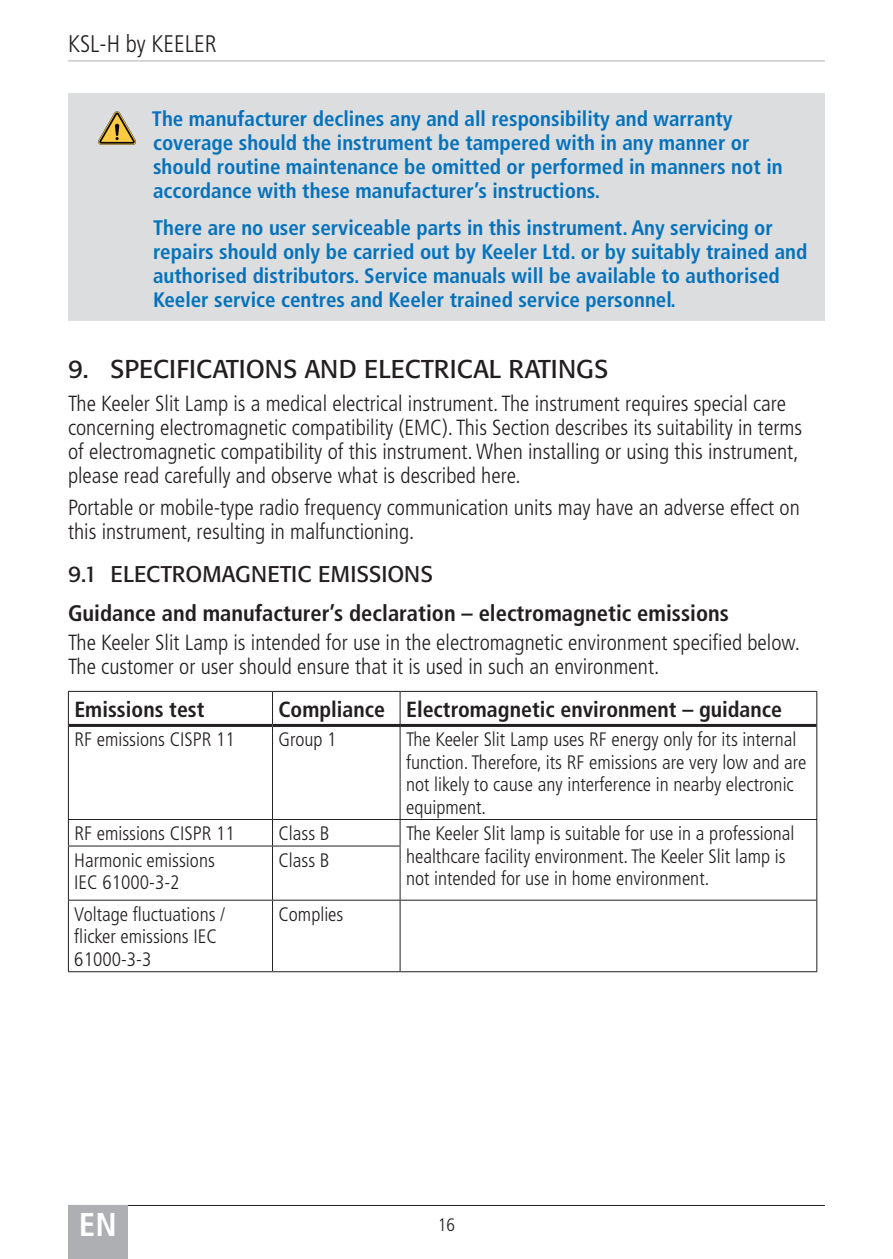
<style>
.page{position:relative;width:893px;height:1259px;background:#fff}
.page>*{position:absolute;margin:0;border:0;box-sizing:border-box;transform-origin:0 0}
.t1{font:700 condensed 33px "Frutiger LT Pro";color:#fff}
.t2{font:25.5px "Formata BQ";color:#231f20}
.t3{font:300 condensed 24px "Frutiger LT Pro";color:#231f20}
.t4{font:700 condensed 22.5px "Frutiger LT Pro";color:#231f20}
.t5{font:22.5px "Formata BQ";color:#231f20}
.t6{font:300 condensed 21.9px/24px "Frutiger LT Pro";color:#231f20}
.t7{font:700 condensed 21.9px "Frutiger LT Pro";color:#231f20}
.t8{font:700 condensed 21px/24px "Frutiger LT Pro";color:#0372bb}
.t9{font:300 condensed 19.5px/22.5px "Frutiger LT Pro";color:#231f20}
.t10{font:300 condensed 18px "Frutiger LT Pro";color:#231f20}
</style>
<div class="page">
<hr style="left:68px;top:1205px;width:757px;height:1px;background:#231f20">
<div style="left:68px;top:1205px;width:60px;height:54px;background:#aeafb3"></div>
<hr style="left:68px;top:60px;width:757px;height:1px;background:#aeafb3">
<div style="left:68px;top:94px;width:757px;height:118px;background:#dcdddf"></div>
<div style="left:68px;top:194px;width:757px;height:127px;background:#dcdddf"></div>
<hr style="left:68px;top:691px;width:204px;height:1px;background:#231f20">
<hr style="left:68px;top:692px;width:1px;height:33px;background:#231f20">
<hr style="left:273px;top:691px;width:127px;height:1px;background:#231f20">
<hr style="left:272px;top:692px;width:1px;height:32px;background:#231f20">
<hr style="left:400px;top:691px;width:417px;height:1px;background:#231f20">
<hr style="left:400px;top:692px;width:1px;height:32px;background:#231f20">
<hr style="left:816px;top:692px;width:1px;height:33px;background:#231f20">
<hr style="left:68px;top:725px;width:1px;height:94px;background:#231f20">
<hr style="left:272px;top:727px;width:1px;height:92px;background:#231f20">
<hr style="left:400px;top:727px;width:1px;height:92px;background:#231f20">
<hr style="left:816px;top:725px;width:1px;height:94px;background:#231f20">
<hr style="left:68px;top:819px;width:204px;height:1px;background:#231f20">
<svg style="left:68px;top:820px;width:1px;height:25px"></svg>
<hr style="left:273px;top:819px;width:127px;height:1px;background:#231f20">
<svg style="left:272px;top:820px;width:1px;height:25px"></svg>
<hr style="left:400px;top:819px;width:417px;height:1px;background:#231f20">
<svg style="left:400px;top:820px;width:1px;height:25px"></svg>
<svg style="left:816px;top:820px;width:1px;height:26px"></svg>
<hr style="left:68px;top:845px;width:204px;height:1px;background:#231f20">
<hr style="left:68px;top:846px;width:1px;height:54px;background:#231f20">
<hr style="left:273px;top:845px;width:127px;height:1px;background:#231f20">
<hr style="left:272px;top:846px;width:1px;height:54px;background:#231f20">
<hr style="left:400px;top:846px;width:1px;height:54px;background:#231f20">
<hr style="left:816px;top:846px;width:1px;height:54px;background:#231f20">
<hr style="left:68px;top:899px;width:204px;height:1px;background:#231f20">
<hr style="left:68px;top:900px;width:1px;height:71px;background:#231f20">
<hr style="left:273px;top:899px;width:127px;height:1px;background:#231f20">
<hr style="left:272px;top:900px;width:1px;height:71px;background:#231f20">
<hr style="left:400px;top:899px;width:417px;height:1px;background:#231f20">
<hr style="left:400px;top:900px;width:1px;height:71px;background:#231f20">
<hr style="left:816px;top:900px;width:1px;height:71px;background:#231f20">
<hr style="left:68px;top:971px;width:204px;height:1px;background:#231f20">
<hr style="left:273px;top:971px;width:127px;height:1px;background:#231f20">
<hr style="left:400px;top:971px;width:417px;height:1px;background:#231f20">
<hr style="left:69px;top:724px;width:203px;height:3px;background:#231f20">
<hr style="left:273px;top:724px;width:127px;height:3px;background:#231f20">
<hr style="left:400px;top:724px;width:416px;height:3px;background:#231f20">
<svg style="left:98px;top:111px;width:38px;height:34px"></svg>
<p class="t3" style="left:68px;top:30px;width:150px">KSL-H by KEELER</p>
<p class="t8" style="left:152px;top:107px;width:632px">The manufacturer declines any and all responsibility and warranty coverage should the instrument be tampered with in any manner or should routine maintenance be omitted or performed in manners not in accordance with these manufacturer’s instructions.</p>
<p class="t8" style="left:153px;top:216px;width:656px">There are no user serviceable parts in this instrument. Any servicing or repairs should only be carried out by Keeler Ltd. or by suitably trained and authorised distributors. Service manuals will be available to authorised Keeler service centres and Keeler trained service personnel.</p>
<p class="t2" style="left:68px;top:354px;width:542px">9. SPECIFICATIONS AND ELECTRICAL RATINGS</p>
<p class="t6" style="left:68px;top:391px;width:736px">The Keeler Slit Lamp is a medical electrical instrument. The instrument requires special care concerning electromagnetic compatibility (EMC). This Section describes its suitability in terms of electromagnetic compatibility of this instrument. When installing or using this instrument, please read carefully and observe what is described here.</p>
<p class="t6" style="left:68px;top:496px;width:733px">Portable or mobile-type radio frequency communication units may have an adverse effect on this instrument, resulting in malfunctioning.</p>
<p class="t5" style="left:68px;top:560px;width:366px">9.1 ELECTROMAGNETIC EMISSIONS</p>
<p class="t4" style="left:68px;top:600px;width:662px">Guidance and manufacturer’s declaration – electromagnetic emissions</p>
<p class="t6" style="left:68px;top:630px;width:733px">The Keeler Slit Lamp is intended for use in the electromagnetic environment specified below.<br>The customer or user should ensure that it is used in such an environment.</p>
<p class="t7" style="left:74px;top:696px;width:132px">Emissions test</p>
<p class="t7" style="left:278px;top:696px;width:505px">Compliance Electromagnetic environment – guidance</p>
<p class="t9" style="left:74px;top:728px;width:162px">RF emissions CISPR 11</p>
<p class="t9" style="left:278px;top:728px;width:60px">Group 1</p>
<p class="t9" style="left:406px;top:728px;width:402px">The Keeler Slit Lamp uses RF energy only for its internal function. Therefore, its RF emissions are very low and are not likely to cause any interference in nearby electronic equipment.</p>
<p class="t9" style="left:74px;top:822px;width:162px">RF emissions CISPR 11</p>
<p class="t9" style="left:278px;top:822px;width:53px">Class B</p>
<p class="t9" style="left:406px;top:822px;width:390px">The Keeler Slit lamp is suitable for use in a professional healthcare facility environment. The Keeler Slit lamp is not intended for use in home environment.</p>
<p class="t9" style="left:74px;top:849px;width:142px">Harmonic emissions<br>IEC 61000-3-2</p>
<p class="t9" style="left:278px;top:849px;width:53px">Class B</p>
<p class="t9" style="left:74px;top:903px;width:152px">Voltage fluctuations / flicker emissions IEC<br>61000-3-3</p>
<p class="t9" style="left:278px;top:903px;width:67px">Complies</p>
<h1 class="t1" style="left:79px;top:1204px;width:39px">EN</h1>
<p class="t10" style="left:438px;top:1214px;width:19px">16</p>
</div>
